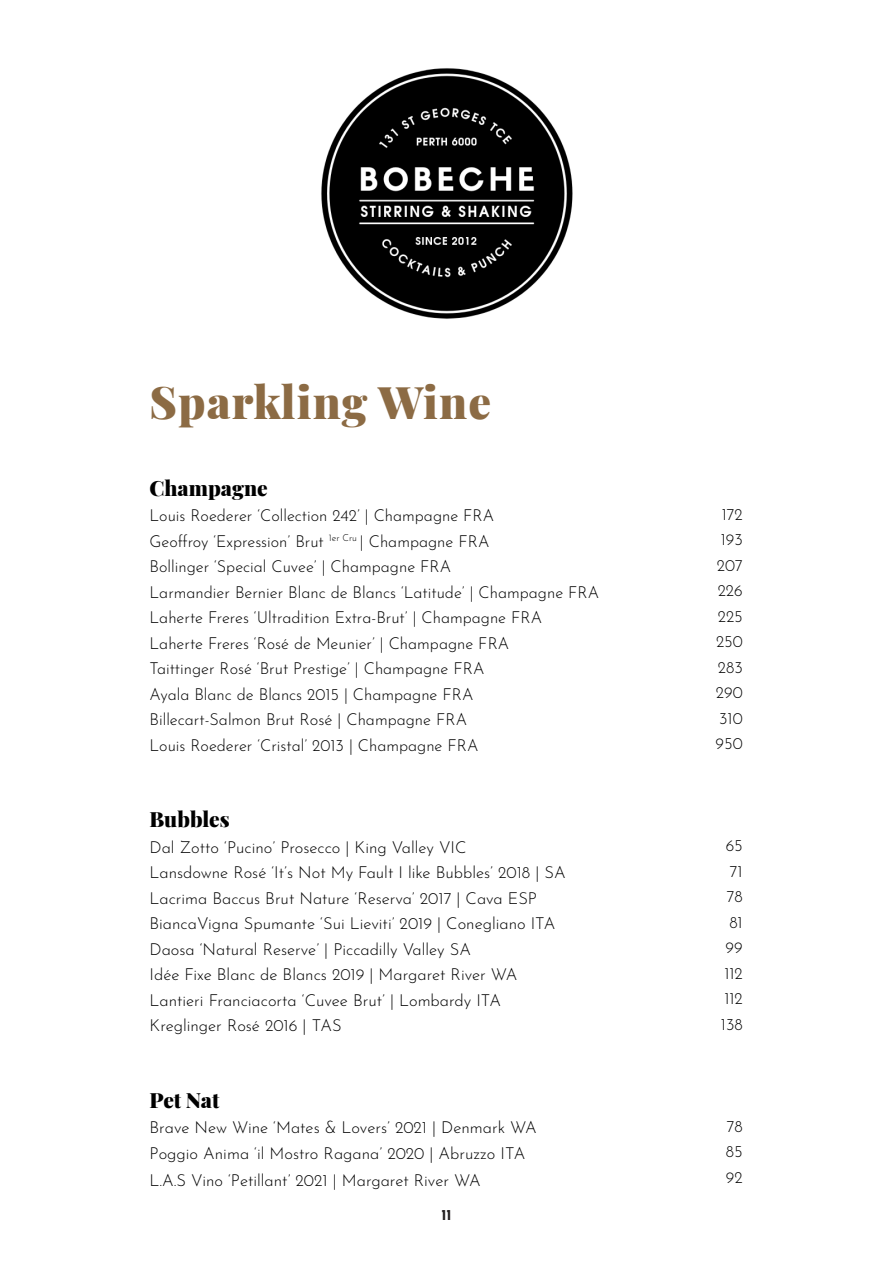
<style>
.page{position:relative;width:893px;height:1263px;background:#fff}
.page>*{position:absolute;margin:0;border:0;box-sizing:border-box;transform-origin:0 0}
.t1{font:900 45px "Playfair Display";letter-spacing:.025em;color:#8c6b44}
.Body_Copy{font:900 21px "Playfair Display";color:#000}
.Body_Copy-2{font:300 16.5px/25.5px "Josefin Sans";color:#000}
.t2{font:700 15px "Josefin Sans";color:#231f20}
</style>
<div class="page">
<img style="left:321px;top:68px;width:252px;height:251px">
<p class="t1" style="left:150px;top:367px;width:343px">Sparkling Wine</p>
<p class="Body_Copy" style="left:150px;top:471px;width:120px">Champagne</p>
<p class="Body_Copy-2" style="left:150px;top:501px;width:346px">Louis Roederer ‘Collection 242’ | Champagne FRA</p>
<p class="Body_Copy-2" style="left:150px;top:527px;width:341px">Geoffroy ‘Expression’ Brut <sup>1er</sup> <sup>Cru</sup> | Champagne FRA</p>
<p class="Body_Copy-2" style="left:150px;top:552px;width:303px">Bollinger ‘Special Cuvee’ | Champagne FRA</p>
<p class="Body_Copy-2" style="left:150px;top:578px;width:451px">Larmandier Bernier Blanc de Blancs ‘Latitude’ | Champagne FRA</p>
<p class="Body_Copy-2" style="left:150px;top:603px;width:394px">Laherte Freres ‘Ultradition Extra-Brut’ | Champagne FRA</p>
<p class="Body_Copy-2" style="left:150px;top:629px;width:361px">Laherte Freres ‘Rosé de Meunier’ | Champagne FRA</p>
<p class="Body_Copy-2" style="left:150px;top:654px;width:336px">Taittinger Rosé ‘Brut Prestige’ | Champagne FRA</p>
<p class="Body_Copy-2" style="left:150px;top:680px;width:325px">Ayala Blanc de Blancs 2015 | Champagne FRA</p>
<p class="Body_Copy-2" style="left:150px;top:705px;width:319px">Billecart-Salmon Brut Rosé | Champagne FRA</p>
<p class="Body_Copy-2" style="left:150px;top:731px;width:330px">Louis Roederer ‘Cristal’ 2013 | Champagne FRA</p>
<p class="Body_Copy" style="left:150px;top:803px;width:82px">Bubbles</p>
<p class="Body_Copy-2" style="left:150px;top:833px;width:318px">Dal Zotto ‘Pucino’ Prosecco | King Valley VIC</p>
<p class="Body_Copy-2" style="left:150px;top:858px;width:418px">Lansdowne Rosé ‘It’s Not My Fault I like Bubbles’ 2018 | SA</p>
<p class="Body_Copy-2" style="left:150px;top:884px;width:389px">Lacrima Baccus Brut Nature ‘Reserva’ 2017 | Cava ESP</p>
<p class="Body_Copy-2" style="left:150px;top:909px;width:408px">BiancaVigna Spumante ‘Sui Lieviti’ 2019 | Conegliano ITA</p>
<p class="Body_Copy-2" style="left:150px;top:935px;width:323px">Daosa ‘Natural Reserve’ | Piccadilly Valley SA</p>
<p class="Body_Copy-2" style="left:150px;top:960px;width:369px">Idée Fixe Blanc de Blancs 2019 | Margaret River WA</p>
<p class="Body_Copy-2" style="left:150px;top:986px;width:353px">Lantieri Franciacorta ‘Cuvee Brut’ | Lombardy ITA</p>
<p class="Body_Copy-2" style="left:150px;top:1011px;width:194px">Kreglinger Rosé 2016 | TAS</p>
<p class="Body_Copy" style="left:150px;top:1083px;width:71px">Pet Nat</p>
<p class="Body_Copy-2" style="left:150px;top:1113px;width:389px">Brave New Wine ‘Mates &amp; Lovers’ 2021 | Denmark WA</p>
<p class="Body_Copy-2" style="left:150px;top:1139px;width:377px">Poggio Anima ‘il Mostro Ragana’ 2020 | Abruzzo ITA</p>
<p class="Body_Copy-2" style="left:150px;top:1166px;width:333px">L.A.S Vino ‘Petillant’ 2021 | Margaret River WA</p>
<p class="t2" style="left:441px;top:1204px;width:12px">11</p>
<p class="Body_Copy-2" style="left:722px;top:500px;width:22px">172</p>
<p class="Body_Copy-2" style="left:717px;top:525px;width:27px">193<br>207</p>
<p class="Body_Copy-2" style="left:718px;top:576px;width:26px">226<br>225</p>
<p class="Body_Copy-2" style="left:716px;top:627px;width:28px">250</p>
<p class="Body_Copy-2" style="left:718px;top:653px;width:26px">283</p>
<p class="Body_Copy-2" style="left:716px;top:678px;width:28px">290</p>
<p class="Body_Copy-2" style="left:719px;top:704px;width:25px">310</p>
<p class="Body_Copy-2" style="left:716px;top:729px;width:29px">950</p>
<p class="Body_Copy-2" style="left:726px;top:831px;width:19px">65</p>
<p class="Body_Copy-2" style="left:730px;top:857px;width:14px">71</p>
<p class="Body_Copy-2" style="left:727px;top:882px;width:18px">78</p>
<p class="Body_Copy-2" style="left:729px;top:908px;width:15px">81</p>
<p class="Body_Copy-2" style="left:726px;top:933px;width:19px">99</p>
<p class="Body_Copy-2" style="left:724px;top:959px;width:20px">112</p>
<p class="Body_Copy-2" style="left:721px;top:984px;width:23px">112<br>138</p>
<p class="Body_Copy-2" style="left:727px;top:1112px;width:18px">78</p>
<p class="Body_Copy-2" style="left:726px;top:1137px;width:18px">85</p>
<p class="Body_Copy-2" style="left:726px;top:1163px;width:18px">92</p>
</div>
